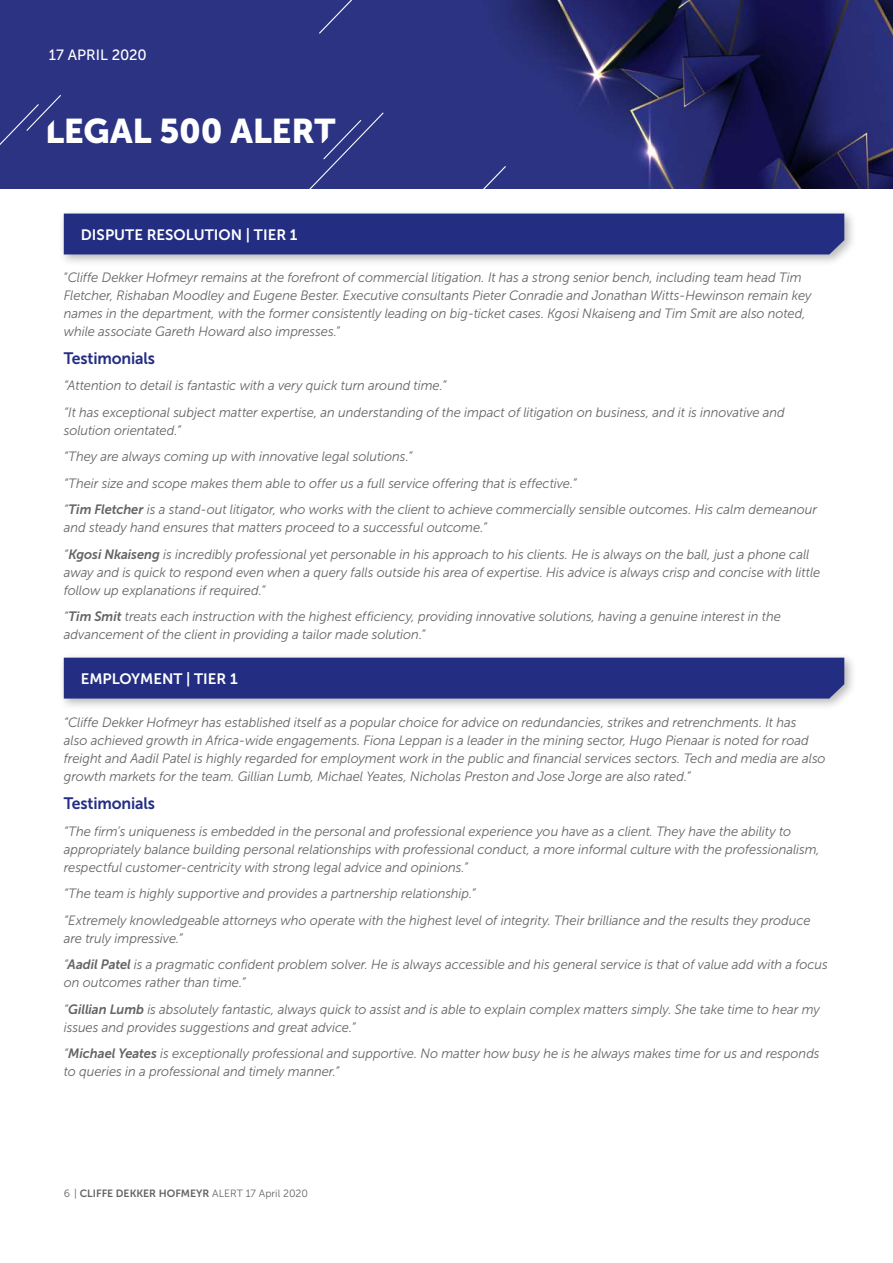
<style>
.page{position:relative;width:893px;height:1263px;background:#fff}
.page>*{position:absolute;margin:0;border:0;box-sizing:border-box;transform-origin:0 0}
.t1{font:34.05px "Museo Sans 900";letter-spacing:-.01em;color:#fff}
.t2{font:16.5px "Museo Sans 700";letter-spacing:-.01em;color:#232e83;scale:.96 1}
.t3{font:15px "Museo Sans 700";color:#fff}
.t4{font:14.85px "Museo Sans 500";color:#fff}
.t5{font:italic 13.5px/18px "Museo Sans 300";letter-spacing:-.005em;color:#636466;scale:.96 1}
.t6{font:10.5px "Museo Sans 700";color:#636466}
.s1{font-style:normal}
.s2{font-family:"Museo Sans 700"}
.s3{font-family:"Museo Sans 300"}
</style>
<div class="page">
<img style="left:0;top:0;width:893px;height:188px">
<div style="left:318px;top:0;width:47px;height:35px;background:#2c3383"></div>
<div style="left:0;top:94px;width:62px;height:89px;background:#2c3383"></div>
<div style="left:307px;top:111px;width:78px;height:78px;background:#2c3383"></div>
<svg style="left:471px;top:165px;width:36px;height:24px"></svg>
<div style="left:58px;top:208px;width:798px;height:58px;background:#000;opacity:.28"></div>
<div style="left:64px;top:214px;width:780px;height:40px;background:#232e83"></div>
<div style="left:58px;top:652px;width:798px;height:58px;background:#000;opacity:.28"></div>
<div style="left:64px;top:658px;width:780px;height:40px;background:#232e83"></div>
<p class="t4" style="left:49px;top:47px;width:99px">17 APRIL 2020</p>
<h1 class="t1" style="left:45px;top:111px;width:292px">LEGAL 500 ALERT</h1>
<p class="t3" style="left:81px;top:226px;width:218px">DISPUTE RESOLUTION | TIER 1</p>
<p class="t5" style="left:64px;top:269px;width:780px"><span class="s1">“</span>Cliffe Dekker Hofmeyr remains at the forefront of commercial litigation. It has a strong senior bench, including team head Tim Fletcher, Rishaban Moodley and Eugene Bester. Executive consultants Pieter Conradie and Jonathan Witts-Hewinson remain key names in the department, with the former consistently leading on big-ticket cases. Kgosi Nkaiseng and Tim Smit are also noted, while associate Gareth Howard also impresses.<span class="s1">”</span></p>
<p class="t2" style="left:64px;top:349px;width:97px">Testimonials</p>
<p class="t5" style="left:64px;top:372px;width:753px;line-height:26.5px">“Attention to detail is fantastic with a very quick turn around time.”<br>“It has exceptional subject matter expertise, an understanding of the impact of litigation on business, and it is innovative and</p>
<p class="t5" style="left:64px;top:417px;width:786px;line-height:26.5px">solution orientated.”<br>“They are always coming up with innovative legal solutions.”<br>“Their size and scope makes them able to offer us a full service offering that is effective.”<br>“<span class="s2">Tim Fletcher</span> is a stand-out litigator, who works with the client to achieve commercially sensible outcomes. His calm demeanour</p>
<p class="t5" style="left:64px;top:514px;width:778px;line-height:26.5px">and steady hand ensures that matters proceed to a successful outcome.”<br>“<span class="s2">Kgosi Nkaiseng</span> is incredibly professional yet personable in his approach to his clients. He is always on the ball, just a phone call</p>
<p class="t5" style="left:64px;top:563px;width:789px">away and is quick to respond even when a query falls outside his area of expertise. His advice is always crisp and concise with little follow up explanations if required.”</p>
<p class="t5" style="left:64px;top:608px;width:748px">“<span class="s2">Tim Smit</span> treats each instruction with the highest efficiency, providing innovative solutions, having a genuine interest in the advancement of the client in providing a tailor made solution.”</p>
<p class="t3" style="left:81px;top:670px;width:158px">EMPLOYMENT | TIER 1</p>
<p class="t5" style="left:64px;top:714px;width:795px">“Cliffe Dekker Hofmeyr has established itself as a popular choice for advice on redundancies, strikes and retrenchments. It has<br>also achieved growth in Africa-wide engagements. Fiona Leppan is a leader in the mining sector, Hugo Pienaar is noted for road freight and Aadil Patel is highly regarded for employment work in the public and financial services sectors. Tech and media are also growth markets for the team. Gillian Lumb, Michael Yeates, Nicholas Preston and Jose Jorge are also rated.”</p>
<p class="t2" style="left:64px;top:794px;width:97px">Testimonials</p>
<p class="t5" style="left:64px;top:822px;width:789px">“The firm’s uniqueness is embedded in the personal and professional experience you have as a client. They have the ability to appropriately balance building personal relationships with professional conduct, a more informal culture with the professionalism, respectful customer-centricity with strong legal advice and opinions.”</p>
<p class="t5" style="left:64px;top:880px;width:779px;line-height:26.5px">“The team is highly supportive and provides a partnership relationship.”<br>“Extremely knowledgeable attorneys who operate with the highest level of integrity. Their brilliance and the results they produce</p>
<p class="t5" style="left:64px;top:925px;width:797px;line-height:26.5px">are truly impressive.”<br>“<span class="s2">Aadil Patel</span> is a pragmatic confident problem solver. He is always accessible and his general service is that of value add with a focus</p>
<p class="t5" style="left:64px;top:969px;width:789px;line-height:26.5px">on outcomes rather than time.”<br>“<span class="s2">Gillian Lumb</span> is absolutely fantastic, always quick to assist and is able to explain complex matters simply. She take time to hear my</p>
<p class="t5" style="left:64px;top:1014px;width:789px;line-height:26.5px">issues and provides suggestions and great advice.”<br>“<span class="s2">Michael Yeates</span> is exceptionally professional and supportive. No matter how busy he is he always makes time for us and responds</p>
<p class="t5" style="left:64px;top:1062px;width:289px">to queries in a professional and timely manner.”</p>
<p class="t6" style="left:64px;top:1187px;width:246px"><span class="s3">6 |</span> CLIFFE DEKKER HOFMEYR <span class="s3">ALERT 17 April 2020</span></p>
</div>
